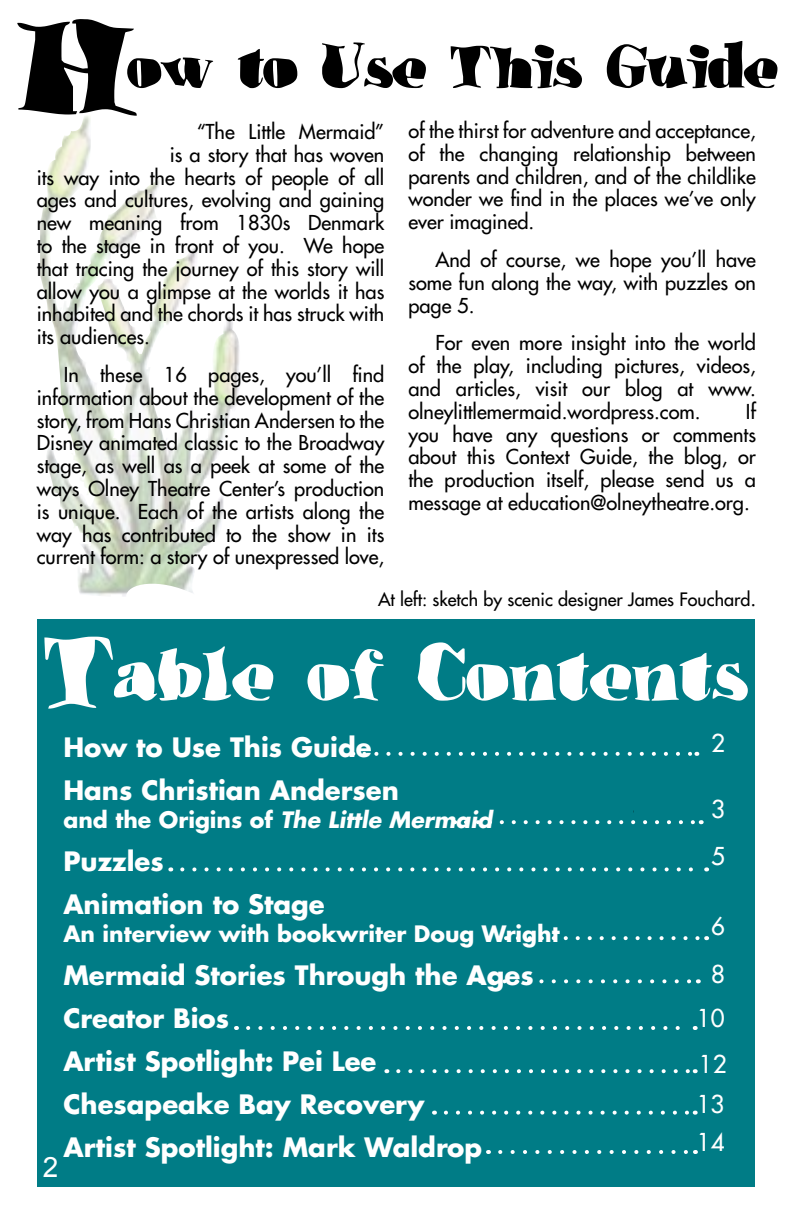
<style>
.page{position:relative;width:792px;height:1224px;background:#fff}
.page>*{position:absolute;margin:0;border:0;box-sizing:border-box;transform-origin:0 0}
.t1{font:120px "Underwater Love";color:#000}
.t2{font:66px "Underwater Love";color:#fff}
.t3{font:54px "Underwater Love";letter-spacing:-.03em;color:#000}
.t4{font:28px "Arial";color:#fff}
.t5{font:700 26px/43px "Futura LT";color:#fff}
.t6{font:24px/47px "Futura LT";color:#fff}
.t7{font:700 22px "Futura LT";color:#fff}
.t8{font:italic 700 22px "Futura LT";color:#fff}
.t9{font:20px/22.8px "Futura LT";color:#000;text-align:justify}
.t10{font:18px "Futura LT";color:#000}
.s1{font-size:20px}
.s2{font-size:92px}
.s3{font-style:normal}
</style>
<div class="page">
<img style="left:40px;top:116px;width:199px;height:480px">
<div style="left:37px;top:619px;width:718px;height:568px;background:#007c86"></div>
<svg style="left:364px;top:752px;width:326px;height:4px"></svg>
<svg style="left:466px;top:820px;width:229px;height:4px"></svg>
<svg style="left:518px;top:936px;width:182px;height:4px"></svg>
<svg style="left:492px;top:979px;width:200px;height:4px"></svg>
<svg style="left:446px;top:1111px;width:243px;height:4px"></svg>
<svg style="left:398px;top:1069px;width:291px;height:4px"></svg>
<svg style="left:182px;top:867px;width:511px;height:4px"></svg>
<svg style="left:248px;top:1026px;width:432px;height:4px"></svg>
<svg style="left:500px;top:1150px;width:188px;height:4px"></svg>
<h1 class="t1" style="left:16px;top:-1px;width:123px">H</h1>
<h3 class="t3" style="left:127px;top:36px;width:653px">ow to Use This Guide</h3>
<p class="t9" style="left:197px;top:120px;width:189px">“The Little Mermaid”</p>
<p class="t9" style="left:170px;top:143px;width:216px">is a story that has woven</p>
<p class="t9" style="left:37px;top:166px;width:349px">its way into the hearts of people of all</p>
<p class="t9" style="left:37px;top:189px;width:349px">ages and cultures, evolving and gaining</p>
<p class="t9" style="left:37px;top:211px;width:349px">new meaning from 1830s Denmark</p>
<p class="t9" style="left:37px;top:234px;width:349px">to the stage in front of you. We hope</p>
<p class="t9" style="left:37px;top:257px;width:349px">that tracing the journey of this story will</p>
<p class="t9" style="left:37px;top:280px;width:349px">allow you a glimpse at the worlds it has</p>
<p class="t9" style="left:37px;top:303px;width:349px">inhabited and the chords it has struck with</p>
<p class="t9" style="left:37px;top:325px;width:115px">its audiences.</p>
<p class="t9" style="left:37px;top:363px;width:349px;text-indent:27px">In these 16 pages, you’ll find information about the development of the story, from Hans Christian Andersen to the Disney animated classic to the Broadway stage, as well as a peek at some of the ways Olney Theatre Center’s production is unique. Each of the artists along the way has contributed to the show in its current form: a story of unexpressed love,</p>
<p class="t9" style="left:408px;top:119px;width:349px">of the thirst for adventure and acceptance, of the changing relationship between parents and children, and of the childlike wonder we find in the places we’ve only ever imagined.</p>
<p class="t9" style="left:408px;top:248px;width:349px;text-indent:27px">And of course, we hope you’ll have some fun along the way, with puzzles on page 5.</p>
<p class="t9" style="left:408px;top:332px;width:349px;text-indent:27px">For even more insight into the world of the play, including pictures, videos, and articles, visit our blog at www. olneylittlemermaid.wordpress.com.</p>
<p class="t9" style="left:408px;top:400px;width:349px;text-indent:337px">If you have any questions or comments about this Context Guide, the blog, or the production itself, please send us a message at education@olneytheatre.org.</p>
<p class="t10" style="left:378px;top:587px;width:380px">At left: sketch by scenic designer James Fouchard<span class="s1">.</span></p>
<h2 class="t2" style="left:44px;top:637px;width:706px"><span class="s2">T</span>able of Contents</h2>
<h3 class="t5" style="left:63px;top:725px;width:337px">How to Use This Guide<br>Hans Christian Andersen</h3>
<p class="t8" style="left:63px;top:805px;width:430px"><span class="s3">and the Origins of</span> The Little Mermaid</p>
<h3 class="t5" style="left:63px;top:839px;width:263px">Puzzles<br>Animation to Stage</h3>
<p class="t7" style="left:63px;top:919px;width:498px">An interview with bookwriter Doug Wright</p>
<h3 class="t5" style="left:63px;top:953px;width:472px">Mermaid Stories Through the Ages<br>Creator Bios<br>Artist Spotlight: Pei Lee<br>Chesapeake Bay Recovery<br>Artist Spotlight: Mark Waldrop</h3>
<p class="t6" style="left:711px;top:720px;width:15px">2</p>
<p class="t6" style="left:711px;top:786px;width:15px">3<br>5</p>
<p class="t6" style="left:711px;top:902px;width:15px;line-height:48px">6<br>8</p>
<p class="t6" style="left:697px;top:995px;width:31px;line-height:46px">10<br>12</p>
<p class="t6" style="left:697px;top:1085px;width:29px;line-height:38px">13<br>14</p>
<h3 class="t4" style="left:43px;top:1149px;width:17px">2</h3>
</div>
